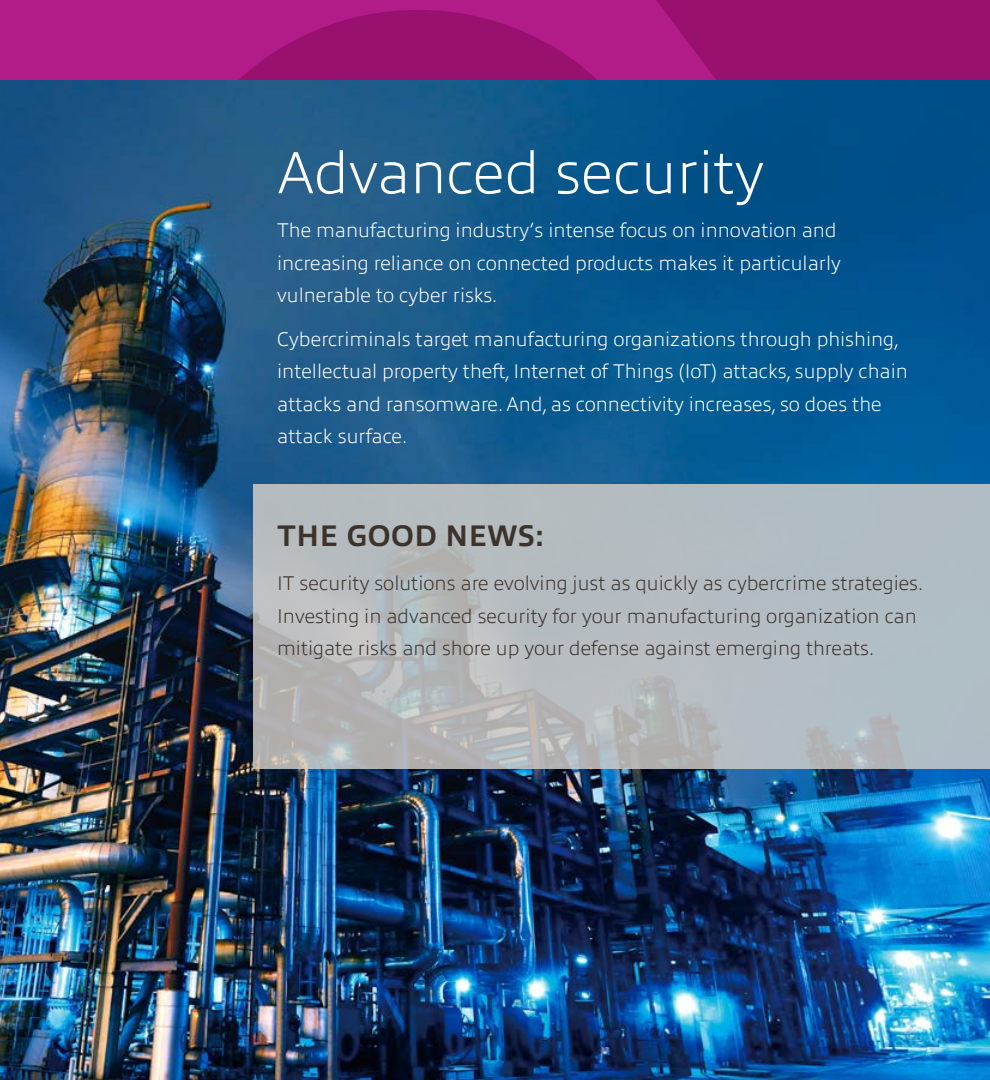
<style>
.page{position:relative;width:990px;height:1080px;background:#fff}
.page>*{position:absolute;margin:0;border:0;box-sizing:border-box;transform-origin:0 0}
.t1{font:200 60px "Allumi Pro";color:#fff}
.t2{font:700 30px "Allumi Pro";color:#3d322c}
.t3{font:200 20px/32.5px "Allumi Pro";color:#fff}
.t4{font:200 20px/32.5px "Allumi Pro";color:#3d322c}
</style>
<div class="page">
<div style="left:0;top:0;width:990px;height:80px;background:#b11c89"></div>
<svg style="left:656px;top:0;width:334px;height:80px;fill:#99116e"></svg>
<div style="left:153px;top:10px;width:530px;height:530px;background:#99116e;border-radius:50%"></div>
<img style="left:0;top:80px;width:990px;height:1000px">
<svg style="left:253px;top:484px;width:737px;height:285px;fill:#b3bcc1"></svg>
<p class="t1" style="left:277px;top:129px;width:488px">Advanced security</p>
<p class="t3" style="left:277px;top:212px;width:565px">The manufacturing industry’s intense focus on innovation and increasing reliance on connected products makes it particularly vulnerable to cyber risks.</p>
<p class="t3" style="left:277px;top:321px;width:632px">Cybercriminals target manufacturing organizations through phishing, intellectual property theft, Internet of Things (IoT) attacks, supply chain attacks and ransomware. And, as connectivity increases, so does the attack surface.</p>
<p class="t2" style="left:277px;top:514px;width:268px">THE GOOD NEWS:</p>
<p class="t4" style="left:277px;top:565px;width:647px">IT security solutions are evolving just as quickly as cybercrime strategies.<br>Investing in advanced security for your manufacturing organization can mitigate risks and shore up your defense against emerging threats.</p>
</div>
